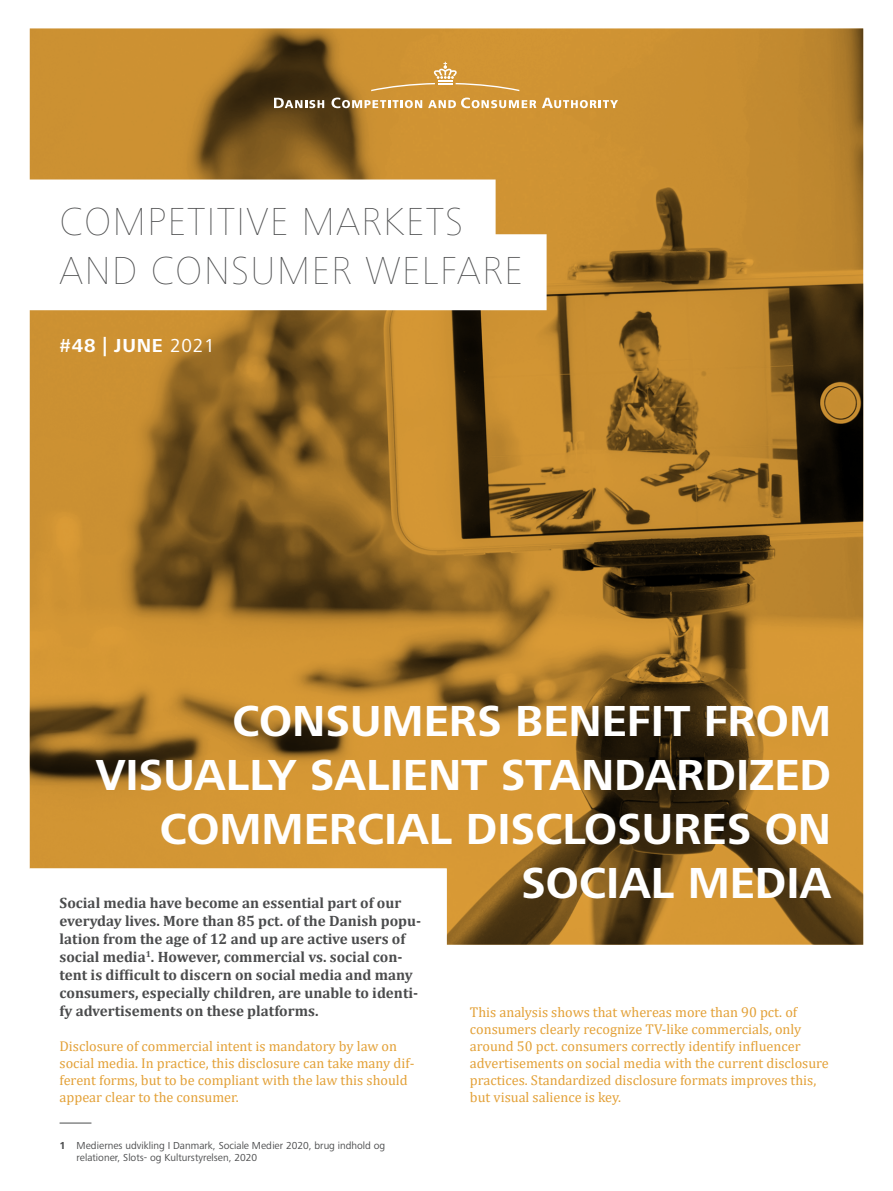
<style>
.page{position:relative;width:893px;height:1191px;background:#fff}
.page>*{position:absolute;margin:0;border:0;box-sizing:border-box;transform-origin:0 0}
.Rubrik_niv__1{font:700 45px/54px "Frutiger Next Pro";color:#fff;text-align:right}
.t1{font:900 40.5px/48.6px "Frutiger Next Pro";letter-spacing:.04em;color:#4b4c4d}
.t2{font:700 19.5px "Frutiger Next Pro";letter-spacing:.04em;color:#fff}
.Brødtekst{font:700 15px/18px "Cambria";color:#4b4c4d}
.Brødtekst-2{font:14.25px/17.1px "Cambria";color:#e3a138}
.Noter{font:10.5px/12.6px "Frutiger Next Pro";color:#4b4c4d}
.s1{font-weight:400}
.s2{font-weight:700}
</style>
<div class="page">
<img style="left:30px;top:28px;width:833px;height:916px">
<svg style="left:30px;top:868px;width:416px;height:76px"></svg>
<hr style="left:60px;top:1122px;width:31px;height:1px;background:#4b4c4d">
<svg style="left:371px;top:62px;width:148px;height:29px;background:#d39c43"></svg>
<svg style="left:542px;top:98px;width:76px;height:10px"></svg>
<svg style="left:331px;top:98px;width:91px;height:10px"></svg>
<svg style="left:274px;top:98px;width:50px;height:10px"></svg>
<svg style="left:428px;top:98px;width:108px;height:10px"></svg>
<svg style="left:29px;top:179px;width:517px;height:131px"></svg>
<p class="t1" style="left:60px;top:197px;width:464px">COMPETITIVE MARKETS<br>AND CONSUMER WELFARE</p>
<p class="t2" style="left:60px;top:334px;width:157px">#48 | JUNE <span class="s1">2021</span></p>
<p class="Rubrik_niv__1" style="left:96px;top:694px;width:737px">CONSUMERS BENEFIT FROM<br>VISUALLY SALIENT STANDARDIZED<br>COMMERCIAL DISCLOSURES ON</p>
<p class="Brødtekst" style="left:60px;top:892px;width:343px">Social media have become an essential part of our</p>
<p class="Brødtekst" style="left:60px;top:910px;width:363px">everyday lives. More than 85 pct. of the Danish popu&shy;lation from the age of 12 and up are active users of social media<sup>1</sup>. However, commercial vs. social con&shy;tent is difficult to discern on social media and many consumers, especially children, are unable to identi&shy;fy advertisements on these platforms.</p>
<p class="Brødtekst-2" style="left:60px;top:1037px;width:356px">Disclosure of commercial intent is mandatory by law on social media. In practice, this disclosure can take many dif&shy;ferent forms, but to be compliant with the law this should appear clear to the consumer.</p>
<p class="Noter" style="left:77px;top:1138px;width:310px;text-indent:-17px"><span class="s2">1</span> Mediernes udvikling I Danmark, Sociale Medier 2020, brug indhold og relationer, Slots- og Kulturstyrelsen, 2020</p>
<p class="Rubrik_niv__1" style="left:521px;top:856px;width:311px">SOCIAL MEDIA</p>
<p class="Brødtekst-2" style="left:470px;top:1002px;width:360px">This analysis shows that whereas more than 90 pct. of consumers clearly recognize TV-like commercials, only around 50 pct. consumers correctly identify influencer advertisements on social media with the current disclosure practices. Standardized disclosure formats improves this, but visual salience is key.</p>
</div>
